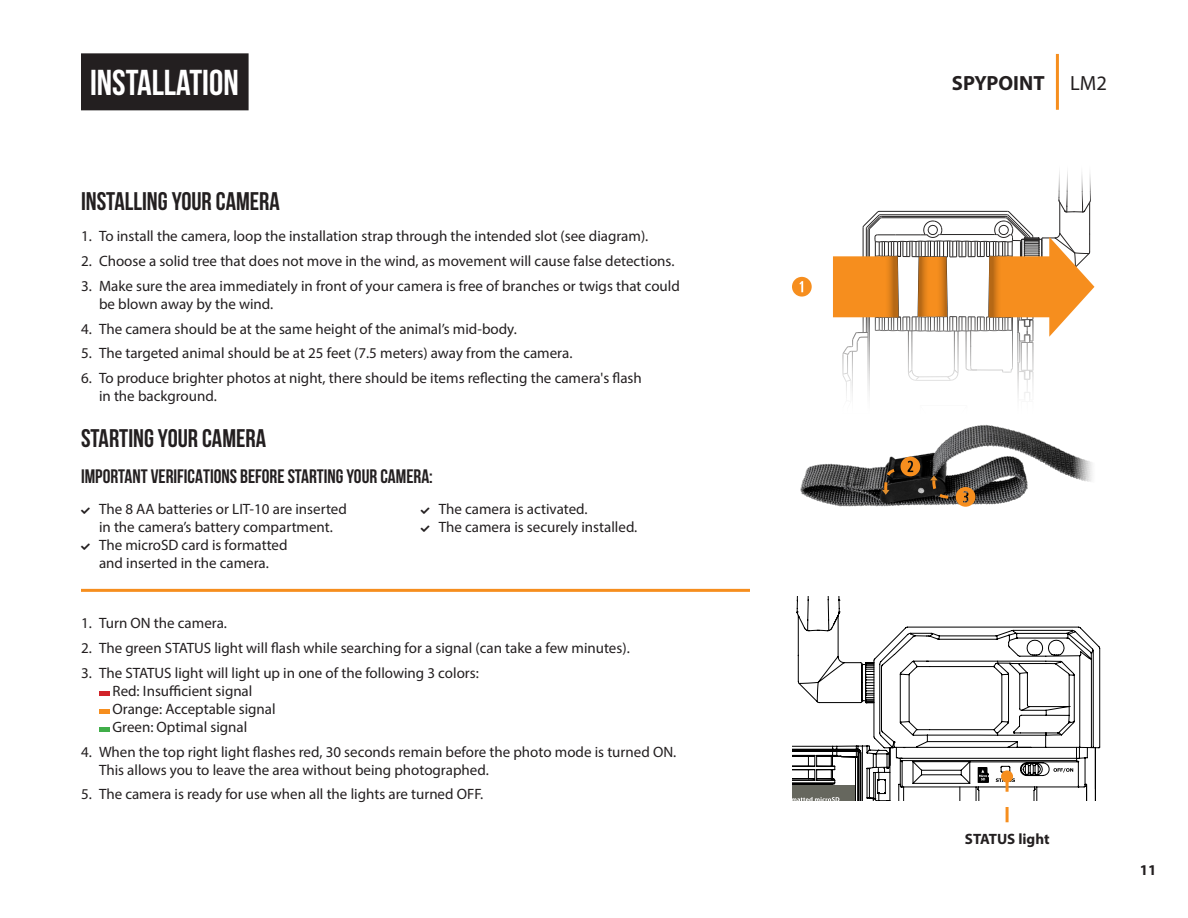
<style>
.page{position:relative;width:1188px;height:918px;background:#fff}
.page>*{position:absolute;margin:0;border:0;box-sizing:border-box;transform-origin:0 0}
.TABLE_DES_MATIÈRES{font:700 36px "Bebas Neue";color:#fff}
.TITRE{font:700 25.5px "Bebas Neue";color:#231f20}
.t1{font:700 20.55px "Myriad Pro";color:#231f20}
.SOUS-TITRE{font:700 19.5px "Bebas Neue";color:#231f20}
.t2{font:15px/18px "Myriad Pro";color:#231f20}
.TEXTE_COURANT{font:700 15px "Myriad Pro";color:#231f20}
.s1{font-weight:400}
</style>
<div class="page">
<hr style="left:1056px;top:54px;width:3px;height:56px;background:#f68e1e">
<hr style="left:81px;top:589px;width:669px;height:3px;background:#f68e1e">
<hr style="left:99px;top:692px;width:10px;height:4px;background:#d1232a">
<hr style="left:99px;top:710px;width:10px;height:4px;background:#f68e1e">
<hr style="left:99px;top:728px;width:10px;height:4px;background:#40ae49">
<img style="left:800px;top:425px;width:292px;height:82px">
<svg style="left:882px;top:457px;width:38px;height:38px"></svg>
<svg style="left:930px;top:475px;width:45px;height:32px"></svg>
<svg style="left:792px;top:277px;width:20px;height:20px"></svg>
<svg style="left:833px;top:171px;width:261px;height:254px"></svg>
<svg style="left:792px;top:596px;width:309px;height:204px"></svg>
<hr style="left:874px;top:661px;width:1px;height:76px;background:#000">
<svg style="left:959px;top:787px;width:1px;height:13px"></svg>
<svg style="left:898px;top:784px;width:1px;height:16px"></svg>
<svg style="left:978px;top:767px;width:11px;height:16px"></svg>
<svg style="left:1054px;top:768px;width:19px;height:4px"></svg>
<div style="left:792px;top:785px;width:63px;height:15px;background:#66675e"></div>
<svg style="left:792px;top:797px;width:47px;height:3px"></svg>
<svg style="left:996px;top:776px;width:19px;height:46px"></svg>
<div style="left:1001px;top:770px;width:12px;height:12px;background:#f68e1e;border-radius:50%"></div>
<div style="left:81px;top:53px;width:168px;height:57px;background:#231f20"></div>
<p class="TABLE_DES_MATIÈRES" style="left:90px;top:63px;width:150px">INSTALLATION</p>
<p class="TITRE" style="left:81px;top:187px;width:200px">INSTALLING YOUR CAMERA</p>
<p class="t2" style="left:81px;top:227px;width:569px">1. To install the camera, loop the installation strap through the intended slot (see diagram).</p>
<p class="t2" style="left:81px;top:252px;width:595px">2. Choose a solid tree that does not move in the wind, as movement will cause false detections.</p>
<p class="t2" style="left:99px;top:277px;width:582px;text-indent:-18px">3. Make sure the area immediately in front of your camera is free of branches or twigs that could be blown away by the wind.</p>
<p class="t2" style="left:81px;top:319px;width:437px">4. The camera should be at the same height of the animal’s mid-body.</p>
<p class="t2" style="left:81px;top:344px;width:493px">5. The targeted animal should be at 25 feet (7.5 meters) away from the camera.</p>
<p class="t2" style="left:99px;top:369px;width:544px;text-indent:-18px">6. To produce brighter photos at night, there should be items reflecting the camera's flash in the background.</p>
<p class="TITRE" style="left:81px;top:424px;width:187px">STARTING YOUR CAMERA</p>
<p class="SOUS-TITRE" style="left:81px;top:465px;width:353px">IMPORTANT VERIFICATIONS BEFORE STARTING YOUR CAMERA:</p>
<p class="t2" style="left:99px;top:500px;width:249px">The 8 AA batteries or LIT-10 are inserted in the camera’s battery compartment.</p>
<p class="t2" style="left:99px;top:536px;width:190px">The microSD card is formatted and inserted in the camera.</p>
<p class="t2" style="left:439px;top:500px;width:150px">The camera is activated.</p>
<p class="t2" style="left:439px;top:518px;width:200px">The camera is securely installed.</p>
<p class="t2" style="left:81px;top:614px;width:148px">1. Turn ON the camera.</p>
<p class="t2" style="left:81px;top:639px;width:550px">2. The green STATUS light will flash while searching for a signal (can take a few minutes).</p>
<p class="t2" style="left:113px;top:664px;width:368px;text-indent:-32px">3. The STATUS light will light up in one of the following 3 colors:<br>Red: Insufficient signal<br>Orange: Acceptable signal<br>Green: Optimal signal</p>
<p class="t2" style="left:99px;top:742px;width:579px;text-indent:-18px">4. When the top right light flashes red, 30 seconds remain before the photo mode is turned ON.<br>This allows you to leave the area without being photographed.</p>
<p class="t2" style="left:81px;top:785px;width:404px">5. The camera is ready for use when all the lights are turned OFF.</p>
<h3 class="t1" style="left:952px;top:69px;width:157px">SPYPOINT <span class="s1">LM2</span></h3>
<p class="TEXTE_COURANT" style="left:965px;top:829px;width:86px">STATUS light</p>
<p class="TEXTE_COURANT" style="left:1140px;top:860px;width:18px">11</p>
</div>
